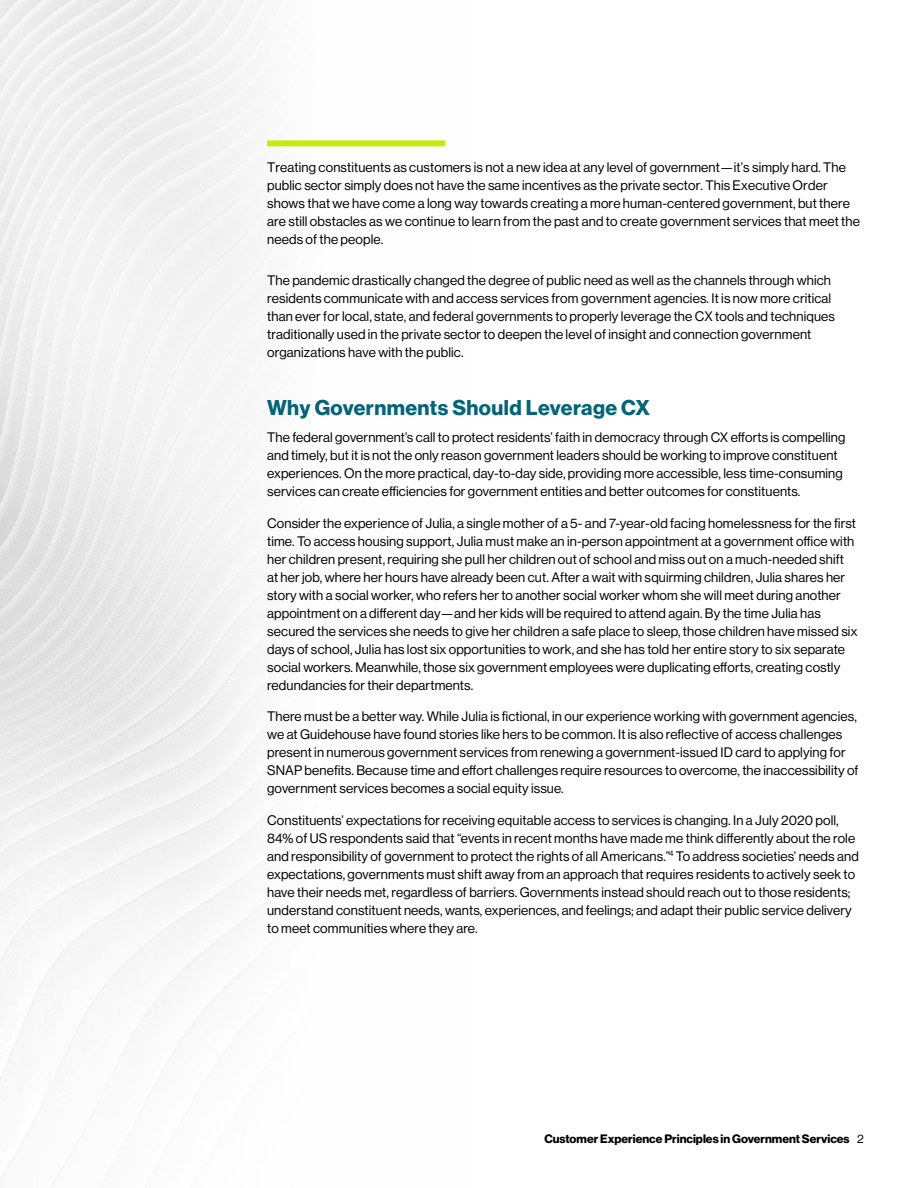
<style>
.page{position:relative;width:918px;height:1188px;background:#fff}
.page>*{position:absolute;margin:0;border:0;box-sizing:border-box;transform-origin:0 0}
.t1{font:21px "N Haas Grotesk DS Pro 75 Bd";letter-spacing:.02em;color:#03647a}
.t2{font:13.5px/18px "N Haas Grotesk DS Pro 55 Rg";letter-spacing:.01em;color:#000}
.t3{font:12px "N Haas Grotesk DS Pro 75 Bd";color:#000}
.s1{font-family:"N Haas Grotesk DS Pro 55 Rg"}
</style>
<div class="page">
<img style="left:0;top:0;width:446px;height:1179px">
<div style="left:267px;top:140px;width:178px;height:6px;background:#c3ec0c"></div>
<p class="t2" style="left:267px;top:159px;width:594px">Treating constituents as customers is not a new idea at any level of government—it’s simply hard. The public sector simply does not have the same incentives as the private sector. This Executive Order shows that we have come a long way towards creating a more human-centered government, but there are still obstacles as we continue to learn from the past and to create government services that meet the needs of the people.</p>
<p class="t2" style="left:267px;top:271px;width:569px">The pandemic drastically changed the degree of public need as well as the channels through which residents communicate with and access services from government agencies. It is now more critical than ever for local, state, and federal governments to properly leverage the CX tools and techniques traditionally used in the private sector to deepen the level of insight and connection government organizations have with the public.</p>
<h1 class="t1" style="left:267px;top:396px;width:384px">Why Governments Should Leverage CX</h1>
<p class="t2" style="left:267px;top:429px;width:580px">The federal government’s call to protect residents’ faith in democracy through CX efforts is compelling and timely, but it is not the only reason government leaders should be working to improve constituent experiences. On the more practical, day-to-day side, providing more accessible, less time-consuming services can create efficiencies for government entities and better outcomes for constituents.</p>
<p class="t2" style="left:267px;top:514px;width:592px">Consider the experience of Julia, a single mother of a 5- and 7-year-old facing homelessness for the first time. To access housing support, Julia must make an in-person appointment at a government office with her children present, requiring she pull her children out of school and miss out on a much-needed shift at her job, where her hours have already been cut. After a wait with squirming children, Julia shares her story with a social worker, who refers her to another social worker whom she will meet during another appointment on a different day—and her kids will be required to attend again. By the time Julia has secured the services she needs to give her children a safe place to sleep, those children have missed six days of school, Julia has lost six opportunities to work, and she has told her entire story to six separate social workers. Meanwhile, those six government employees were duplicating efforts, creating costly redundancies for their departments.</p>
<p class="t2" style="left:267px;top:708px;width:593px">There must be a better way. While Julia is fictional, in our experience working with government agencies, we at Guidehouse have found stories like hers to be common. It is also reflective of access challenges present in numerous government services from renewing a government-issued ID card to applying for SNAP benefits. Because time and effort challenges require resources to overcome, the inaccessibility of government services becomes a social equity issue.</p>
<p class="t2" style="left:267px;top:811px;width:593px">Constituents’ expectations for receiving equitable access to services is changing. In a July 2020 poll, 84% of US respondents said that “events in recent months have made me think differently about the role and responsibility of government to protect the rights of all Americans.”<sup>4</sup> To address societies’ needs and expectations, governments must shift away from an approach that requires residents to actively seek to have their needs met, regardless of barriers. Governments instead should reach out to those residents; understand constituent needs, wants, experiences, and feelings; and adapt their public service delivery to meet communities where they are.</p>
<p class="t3" style="left:544px;top:1132px;width:321px">Customer Experience Principles in Government Services <span class="s1">2</span></p>
</div>
